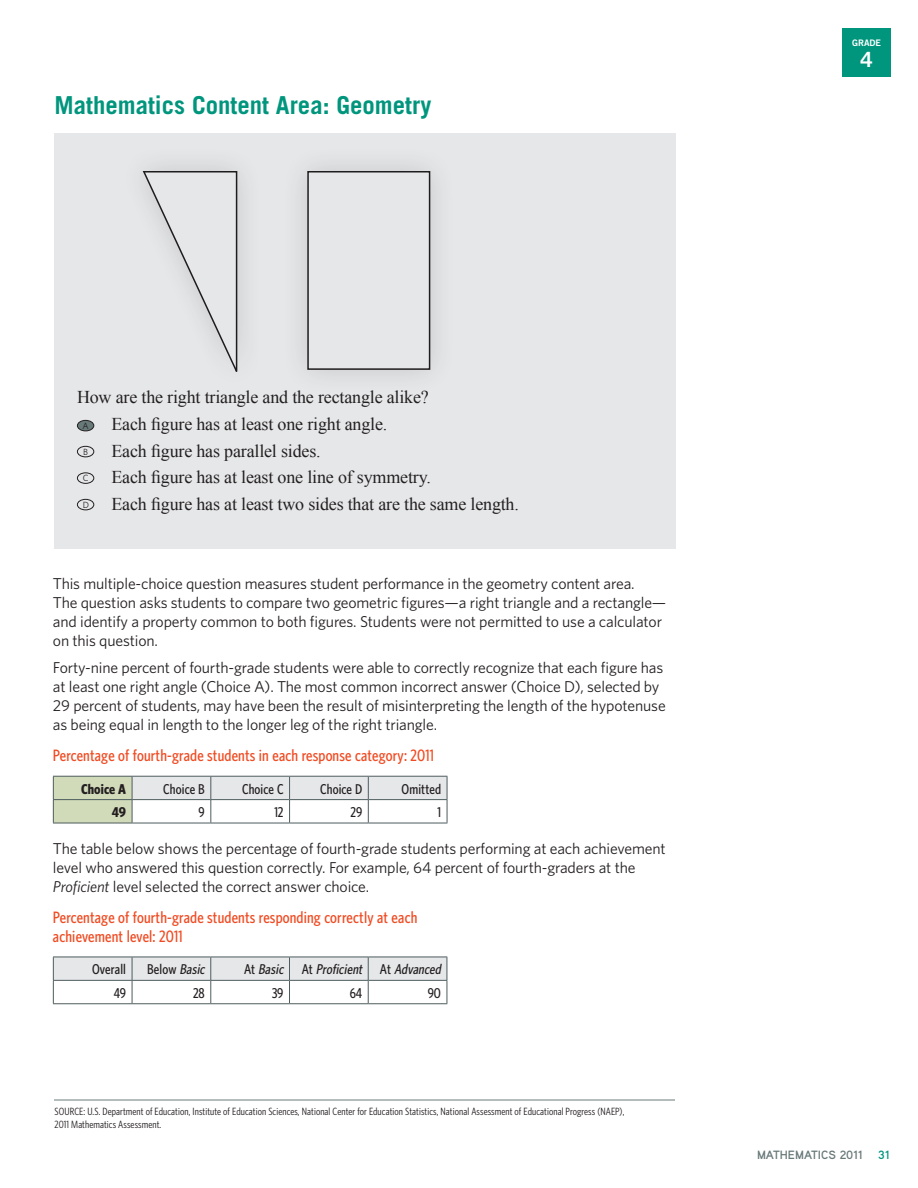
<style>
.page{position:relative;width:918px;height:1188px;background:#fff}
.page>*{position:absolute;margin:0;border:0;box-sizing:border-box;transform-origin:0 0}
.t1{font:700 24.75px "Trade Gothic LT Std";color:#00957d}
.t2{font:21px "Trade Gothic LT Std Bd 2";color:#fff}
.t3{font:18px "Times New Roman";letter-spacing:-.01em;color:#231f20}
.t4{font:500 16.5px/18.8px "Whitney Condensed";letter-spacing:.01em;color:#f04b22}
.t5{font:15.75px/19px "Whitney";letter-spacing:-.01em;color:#231f20}
.t6{font:500 14.25px "Whitney Condensed";letter-spacing:.01em;color:#231f20}
.t7{font:italic 500 14.25px "Whitney Condensed";color:#231f20}
.t8{font:700 14.25px "Whitney Condensed";letter-spacing:.01em;color:#231f20}
.t9{font:700 12px "Aaux Pro OT";color:#687979}
.t10{font:700 12px "Aaux Pro OT";color:#00957d}
.t11{font:10.5px/12.8px "Whitney Condensed";letter-spacing:.01em;color:#231f20}
.t12{font:9px "Trade Gothic LT Std Bd 2";letter-spacing:-.01em;color:#fff}
.t13{font:9px "Whitney";color:#231f20}
.s1{font-style:italic}
.s2{font-style:normal}
</style>
<div class="page">
<div style="left:55px;top:134px;width:621px;height:415px;background:#e6e7e9"></div>
<div style="left:77px;top:420px;width:17px;height:11px;background:#687979;border-radius:50%"></div>
<div style="left:77px;top:420px;width:17px;height:11px;border:1px solid #231f20;border-radius:50%"></div>
<div style="left:77px;top:446px;width:17px;height:11px;border:1px solid #231f20;border-radius:50%"></div>
<div style="left:77px;top:472px;width:17px;height:12px;border:1px solid #231f20;border-radius:50%"></div>
<div style="left:77px;top:499px;width:17px;height:11px;border:1px solid #231f20;border-radius:50%"></div>
<svg style="left:53px;top:776px;width:395px;height:47px"></svg>
<hr style="left:53px;top:823px;width:79px;height:1px;background:#4e5c5d">
<hr style="left:132px;top:823px;width:79px;height:1px;background:#4e5c5d">
<hr style="left:211px;top:823px;width:79px;height:1px;background:#4e5c5d">
<hr style="left:290px;top:823px;width:78px;height:1px;background:#4e5c5d">
<hr style="left:368px;top:823px;width:79px;height:1px;background:#4e5c5d">
<svg style="left:53px;top:957px;width:395px;height:46px"></svg>
<hr style="left:53px;top:1003px;width:79px;height:1px;background:#4e5c5d">
<hr style="left:132px;top:1003px;width:79px;height:1px;background:#4e5c5d">
<hr style="left:211px;top:1003px;width:79px;height:1px;background:#4e5c5d">
<hr style="left:290px;top:1003px;width:78px;height:1px;background:#4e5c5d">
<hr style="left:368px;top:1003px;width:79px;height:1px;background:#4e5c5d">
<hr style="left:53px;top:980px;width:79px;height:1px;background:#4e5c5d">
<hr style="left:132px;top:980px;width:79px;height:1px;background:#4e5c5d">
<hr style="left:211px;top:980px;width:79px;height:1px;background:#4e5c5d">
<hr style="left:290px;top:980px;width:78px;height:1px;background:#4e5c5d">
<hr style="left:368px;top:980px;width:79px;height:1px;background:#4e5c5d">
<div style="left:842px;top:29px;width:49px;height:48px;background:#00957d"></div>
<hr style="left:54px;top:1100px;width:621px;height:1px;background:#687979">
<div style="left:279px;top:142px;width:176px;height:253px;background:#e2e3e5"></div>
<div style="left:308px;top:172px;width:122px;height:197px;background:#e6e7e9"></div>
<div style="left:307px;top:171px;width:123px;height:199px;border:2px solid #231f20"></div>
<svg style="left:142px;top:170px;width:96px;height:202px"></svg>
<h3 class="t1" style="left:55px;top:90px;width:378px">Mathematics Content Area: Geometry</h3>
<p class="t12" style="left:852px;top:37px;width:30px">GRADE</p>
<h2 class="t2" style="left:860px;top:46px;width:14px">4</h2>
<p class="t3" style="left:77px;top:385px;width:353px">How are the right triangle and the rectangle alike?</p>
<p class="t3" style="left:112px;top:412px;width:277px">Each figure has at least one right angle.</p>
<p class="t13" style="left:82px;top:420px;width:8px">A</p>
<p class="t13" style="left:83px;top:446px;width:6px">B</p>
<p class="t3" style="left:112px;top:439px;width:211px">Each figure has parallel sides.</p>
<p class="t13" style="left:83px;top:472px;width:7px">C</p>
<p class="t3" style="left:112px;top:465px;width:321px">Each figure has at least one line of symmetry.</p>
<p class="t13" style="left:83px;top:499px;width:8px">D</p>
<p class="t3" style="left:112px;top:492px;width:409px">Each figure has at least two sides that are the same length.</p>
<p class="t5" style="left:53px;top:573px;width:615px">This multiple-choice question measures student performance in the geometry content area.<br>The question asks students to compare two geometric figures—a right triangle and a rectangle— and identify a property common to both figures. Students were not permitted to use a calculator on this question.</p>
<p class="t5" style="left:53px;top:657px;width:614px">Forty-nine percent of fourth-grade students were able to correctly recognize that each figure has at least one right angle (Choice A). The most common incorrect answer (Choice D), selected by 29 percent of students, may have been the result of misinterpreting the length of the hypotenuse as being equal in length to the longer leg of the right triangle.</p>
<h5 class="t4" style="left:53px;top:745px;width:383px">Percentage of fourth-grade students in each response category: 2011</h5>
<p class="t8" style="left:81px;top:780px;width:47px">Choice A</p>
<p class="t6" style="left:163px;top:780px;width:43px">Choice B</p>
<p class="t6" style="left:242px;top:780px;width:43px">Choice C</p>
<p class="t6" style="left:320px;top:780px;width:44px">Choice D</p>
<p class="t6" style="left:401px;top:780px;width:41px">Omitted</p>
<p class="t8" style="left:112px;top:803px;width:16px">49</p>
<p class="t6" style="left:199px;top:803px;width:8px">9</p>
<p class="t6" style="left:274px;top:803px;width:11px">12</p>
<p class="t6" style="left:351px;top:803px;width:13px">29</p>
<p class="t6" style="left:437px;top:803px;width:5px">1</p>
<p class="t5" style="left:53px;top:838px;width:614px">The table below shows the percentage of fourth-grade students performing at each achievement level who answered this question correctly. For example, 64 percent of fourth-graders at the<br><span class="s1">Proficient</span> level selected the correct answer choice.</p>
<h5 class="t4" style="left:53px;top:907px;width:366px">Percentage of fourth-grade students responding correctly at each achievement level: 2011</h5>
<p class="t6" style="left:92px;top:961px;width:35px">Overall</p>
<p class="t6" style="left:147px;top:961px;width:62px">Below <span class="s1">Basic</span></p>
<p class="t7" style="left:244px;top:961px;width:44px"><span class="s2">At</span> Basic</p>
<p class="t7" style="left:302px;top:961px;width:65px"><span class="s2">A t</span> Proficient</p>
<p class="t7" style="left:380px;top:961px;width:65px"><span class="s2">A t</span> Advanced</p>
<p class="t6" style="left:114px;top:984px;width:14px">49</p>
<p class="t6" style="left:193px;top:984px;width:13px">28</p>
<p class="t6" style="left:272px;top:984px;width:13px">39</p>
<p class="t6" style="left:350px;top:984px;width:14px">64</p>
<p class="t6" style="left:428px;top:984px;width:15px">90</p>
<p class="t11" style="left:55px;top:1105px;width:571px">SOURCE: U.S. Department of Education, Institute of Education Sciences, National Center for Education Statistics, National Assessment of Educational Progress (NAEP),<br>2011 Mathematics Assessment.</p>
<p class="t9" style="left:757px;top:1147px;width:108px">MATHEMATICS 2011</p>
<p class="t10" style="left:878px;top:1148px;width:14px">31</p>
</div>
